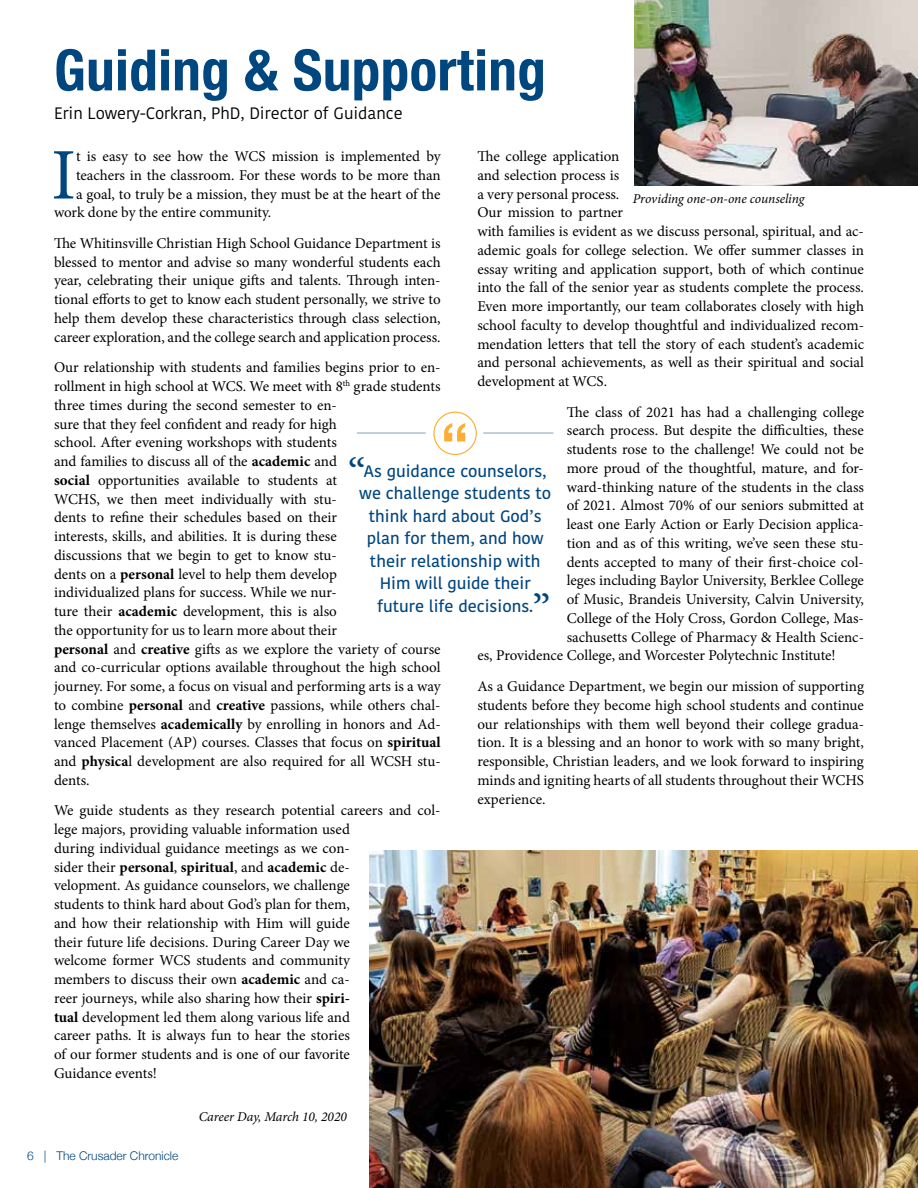
<style>
.page{position:relative;width:918px;height:1188px;background:#fff}
.page>*{position:absolute;margin:0;border:0;box-sizing:border-box;transform-origin:0 0}
.t1{font:72.75px "Minion Pro";color:#00467f}
.t2{font:500 65.25px "Helvetica Neue";color:#fbaf34}
.t3{font:700 condensed 57px "Helvetica Neue LT Std";letter-spacing:.01em;color:#00467f}
.t4{font:45px "Minion Pro";color:#00467f}
.t5{font:500 16.5px/22.5px "Kohinoor Devanagari";color:#00467f;text-align:center}
.t6{font:16.5px "Kohinoor Devanagari";color:#000}
.t7{font:15px/18.8px "Minion Pro";color:#000}
.t8{font:italic 13.5px "Minion Pro";letter-spacing:-.01em;color:#000}
.t9{font:300 12px "Helvetica Neue";color:#00467f}
.s1{font-weight:700}
</style>
<div class="page">
<img style="left:369px;top:850px;width:549px;height:338px">
<img style="left:634px;top:0;width:284px;height:186px">
<div style="left:433px;top:412px;width:44px;height:43px;border:1px solid #fbaf34;border-radius:50%"></div>
<hr style="left:357px;top:433px;width:69px;height:1px;background:#80a1b6">
<hr style="left:483px;top:433px;width:71px;height:1px;background:#80a1b6">
<h3 class="t3" style="left:54px;top:36px;width:493px">Guiding &amp; Supporting</h3>
<p class="t6" style="left:54px;top:103px;width:350px">Erin Lowery-Corkran, PhD, Director of Guidance</p>
<p class="t7" style="left:477px;top:147px;width:388px">The college application<br>and selection process is<br>a very personal process.<br>Our mission to partner<br>with families is evident as we discuss personal, spiritual, and ac&shy;ademic goals for college selection. We offer summer classes in essay writing and application support, both of which continue into the fall of the senior year as students complete the process.<br>Even more importantly, our team collaborates closely with high school faculty to develop thoughtful and individualized recom&shy;mendation letters that tell the story of each student’s academic and personal achievements, as well as their spiritual and social development at WCS.</p>
<p class="t7" style="left:567px;top:403px;width:299px">The class of 2021 has had a challenging college</p>
<p class="t7" style="left:567px;top:421px;width:299px">search process. But despite the difficulties, these</p>
<p class="t7" style="left:567px;top:440px;width:299px">students rose to the challenge! We could not be</p>
<p class="t7" style="left:567px;top:459px;width:299px">more proud of the thoughtful, mature, and for-</p>
<p class="t7" style="left:567px;top:478px;width:299px">ward-thinking nature of the students in the class</p>
<p class="t7" style="left:567px;top:496px;width:299px">of 2021. Almost 70% of our seniors submitted at</p>
<p class="t7" style="left:567px;top:515px;width:299px">least one Early Action or Early Decision applica-</p>
<p class="t7" style="left:567px;top:534px;width:299px">tion and as of this writing, we’ve seen these stu-</p>
<p class="t7" style="left:567px;top:553px;width:299px">dents accepted to many of their first-choice col-</p>
<p class="t7" style="left:567px;top:571px;width:299px">leges including Baylor University, Berklee College</p>
<p class="t7" style="left:567px;top:590px;width:299px">of Music, Brandeis University, Calvin University,</p>
<p class="t7" style="left:567px;top:609px;width:299px">College of the Holy Cross, Gordon College, Mas-</p>
<p class="t7" style="left:567px;top:628px;width:299px">sachusetts College of Pharmacy &amp; Health Scienc-</p>
<p class="t7" style="left:477px;top:646px;width:360px">es, Providence College, and Worcester Polytechnic Institute!</p>
<p class="t7" style="left:477px;top:677px;width:388px;text-align:justify">As a Guidance Department, we begin our mission of supporting students before they become high school students and continue our relationships with them well beyond their college gradua&shy;tion. It is a blessing and an honor to work with so many bright, responsible, Christian leaders, and we look forward to inspiring minds and igniting hearts of all students throughout their WCHS experience.</p>
<h1 class="t1" style="left:51px;top:127px;width:26px">I</h1>
<p class="t7" style="left:76px;top:147px;width:366px">t is easy to see how the WCS mission is implemented by</p>
<p class="t7" style="left:76px;top:166px;width:366px">teachers in the classroom. For these words to be more than</p>
<p class="t7" style="left:76px;top:184px;width:366px">a goal, to truly be a mission, they must be at the heart of the</p>
<p class="t7" style="left:54px;top:203px;width:219px">work done by the entire community.</p>
<p class="t7" style="left:54px;top:234px;width:388px;text-align:justify">The Whitinsville Christian High School Guidance Department is blessed to mentor and advise so many wonderful students each year, celebrating their unique gifts and talents. Through inten&shy;tional efforts to get to know each student personally, we strive to help them develop these characteristics through class selection, career exploration, and the college search and application process.</p>
<p class="t7" style="left:54px;top:358px;width:388px">Our relationship with students and families begins prior to en&shy;rollment in high school at WCS. We meet with 8<sup>th</sup> grade students three times during the second semester to en-<br>sure that they feel confident and ready for high<br>school. After evening workshops with students<br>and families to discuss all of the <span class="s1">academic</span> and<br><span class="s1">social</span> opportunities available to students at<br>WCHS, we then meet individually with stu-<br>dents to refine their schedules based on their<br>interests, skills, and abilities. It is during these<br>discussions that we begin to get to know stu-<br>dents on a <span class="s1">personal</span> level to help them develop<br>individualized plans for success. While we nur-<br>ture their <span class="s1">academic</span> development, this is also<br>the opportunity for us to learn more about their<br><span class="s1">personal</span> and <span class="s1">creative</span> gifts as we explore the variety of course and co-curricular options available throughout the high school journey. For some, a focus on visual and performing arts is a way to combine <span class="s1">personal</span> and <span class="s1">creative</span> passions, while others chal&shy;lenge themselves <span class="s1">academically</span> by enrolling in honors and Ad&shy;vanced Placement (AP) courses. Classes that focus on <span class="s1">spiritual </span>and <span class="s1">physica</span>l development are also required for all WCSH stu&shy;dents.</p>
<p class="t7" style="left:54px;top:801px;width:388px">We guide students as they research potential careers and col&shy;lege majors, providing valuable information used<br>during individual guidance meetings as we con-<br>sider their <span class="s1">personal</span>, <span class="s1">spiritual</span>, and <span class="s1">academic</span> de-<br>velopment. As guidance counselors, we challenge<br>students to think hard about God’s plan for them,<br>and how their relationship with Him will guide<br>their future life decisions. During Career Day we<br>welcome former WCS students and community<br>members to discuss their own <span class="s1">academic</span> and ca-<br>reer journeys, while also sharing how their <span class="s1">spiri-<br>tual</span> development led them along various life and<br>career paths. It is always fun to hear the stories<br>of our former students and is one of our favorite<br>Guidance events!</p>
<p class="t8" style="left:633px;top:190px;width:173px">Providing one-on-one counseling</p>
<h2 class="t2" style="left:440px;top:394px;width:30px">“</h2>
<h3 class="t4" style="left:348px;top:445px;width:19px">“</h3>
<p class="t5" style="left:359px;top:460px;width:193px">As guidance counselors, we challenge students to think hard about God’s plan for them, and how their relationship with<br>Him will guide their future life decisions.</p>
<h3 class="t4" style="left:533px;top:581px;width:20px">”</h3>
<p class="t9" style="left:27px;top:1146px;width:153px">6 | The Crusader Chronicle</p>
<p class="t8" style="left:199px;top:1108px;width:150px">Career Day, March 10, 2020</p>
</div>
